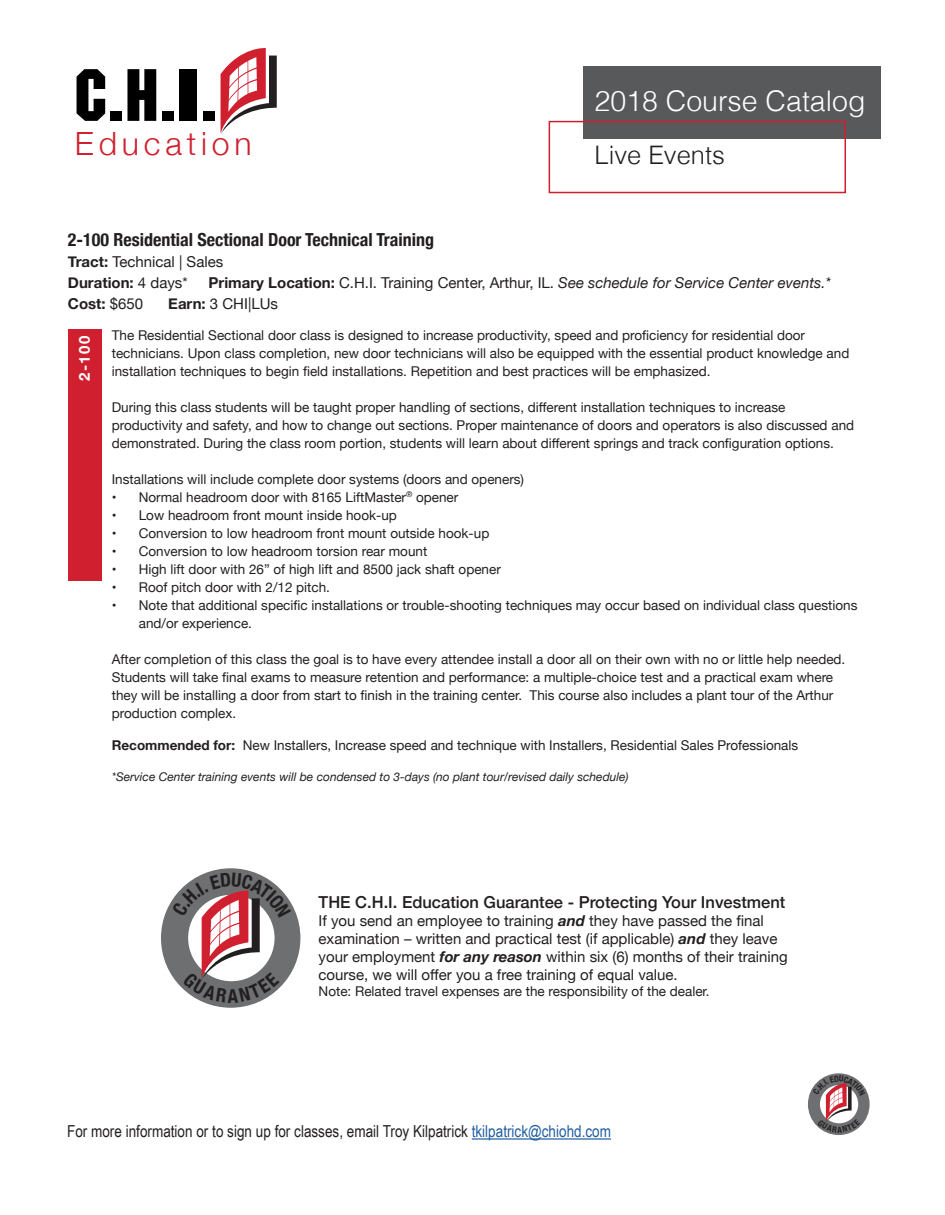
<style>
.page{position:relative;width:945px;height:1215px;background:#fff}
.page>*{position:absolute;margin:0;border:0;box-sizing:border-box;transform-origin:0 0}
.t1{font:300 31.95px "Helvetica Neue";letter-spacing:.15em;color:#d0202f}
.t2{font:300 28.5px "Helvetica";color:#fff}
.t3{font:300 25.5px "Helvetica";color:#231f20}
.t4{font:700 condensed 18px "Helvetica Neue";color:#231f20}
.t5{font:16.5px "Arial Narrow";color:#231f20}
.t6{font:500 16.5px "Helvetica Neue";color:#231f20}
.t7{font:15px/18px "Helvetica Neue";color:#231f20}
.t8{font:italic 15px "Helvetica Neue";color:#231f20}
.t9{font:700 15px "Helvetica Neue";color:#231f20}
.t10{font:700 15px "Helvetica Neue";color:#fff}
.t11{font:13.5px/18px "Helvetica Neue";color:#231f20}
.t12{font:italic 12px "Helvetica Neue";color:#231f20}
.s1{font-weight:700}
.s2{font-weight:700;font-style:normal}
.s3{font-style:normal}
.s4{font-weight:400}
.s5{font-weight:700;font-style:italic}
.s6{color:#215e9f}
</style>
<div class="page">
<svg style="left:77px;top:69px;width:28px;height:52px"></svg>
<div style="left:110px;top:111px;width:12px;height:10px;background:#000"></div>
<svg style="left:127px;top:69px;width:29px;height:52px;background:#282828"></svg>
<div style="left:162px;top:111px;width:12px;height:10px;background:#000"></div>
<div style="left:180px;top:69px;width:17px;height:52px;background:#000"></div>
<div style="left:203px;top:111px;width:12px;height:10px;background:#000"></div>
<svg style="left:221px;top:48px;width:56px;height:86px"></svg>
<div style="left:68px;top:330px;width:33px;height:251px;background:#d0202f"></div>
<div style="left:583px;top:67px;width:297px;height:72px;background:#58595b"></div>
<div style="left:549px;top:121px;width:297px;height:72px;border:2px solid #d0202f"></div>
<hr style="left:472px;top:1138px;width:139px;height:2px;background:#215e9f">
<div style="left:161px;top:868px;width:139px;height:140px;background:#6d6f71;border-radius:50%"></div>
<div style="left:808px;top:1073px;width:62px;height:62px;background:#6d6f71;border-radius:50%"></div>
<svg style="left:172px;top:873px;width:119px;height:130px"></svg>
<svg style="left:813px;top:1075px;width:52px;height:58px"></svg>
<h1 class="t1" style="left:75px;top:118px;width:178px">Education</h1>
<h2 class="t2" style="left:595px;top:76px;width:272px">2018 Course Catalog</h2>
<h3 class="t3" style="left:595px;top:133px;width:132px">Live Events</h3>
<h3 class="t4" style="left:68px;top:224px;width:368px">2-100 Residential Sectional Door Technical Training</h3>
<p class="t7" style="left:68px;top:252px;width:157px;line-height:21px"><span class="s1">Tract:</span> Technical | Sales<br><span class="s1">Duration:</span> 4 days*</p>
<p class="t8" style="left:209px;top:271px;width:624px"><span class="s2">Primary Location:</span> <span class="s3">C.H.I. Training Center, Arthur, IL.</span> See schedule for Service Center events.*</p>
<p class="t9" style="left:68px;top:291px;width:77px">Cost: <span class="s4">$650</span></p>
<p class="t7" style="left:168px;top:295px;width:111px"><span class="s1">Earn:</span> 3 CHI|LUs</p>
<p class="t10" style="left:73px;top:381px;width:47px;rotate:-90deg">2-100</p>
<p class="t11" style="left:112px;top:327px;width:739px">The Residential Sectional door class is designed to increase productivity, speed and proficiency for residential door technicians. Upon class completion, new door technicians will also be equipped with the essential product knowledge and installation techniques to begin field installations. Repetition and best practices will be emphasized.</p>
<p class="t11" style="left:112px;top:399px;width:744px">During this class students will be taught proper handling of sections, different installation techniques to increase productivity and safety, and how to change out sections. Proper maintenance of doors and operators is also discussed and demonstrated. During the class room portion, students will learn about different springs and track configuration options.</p>
<p class="t11" style="left:112px;top:471px;width:414px">Installations will include complete door systems (doors and openers)</p>
<p class="t11" style="left:112px;top:489px;width:348px">• Normal headroom door with 8165 LiftMaster<sup>®</sup> opener</p>
<p class="t11" style="left:112px;top:507px;width:287px">• Low headroom front mount inside hook-up</p>
<p class="t11" style="left:112px;top:525px;width:379px">• Conversion to low headroom front mount outside hook-up</p>
<p class="t11" style="left:112px;top:543px;width:317px">• Conversion to low headroom torsion rear mount</p>
<p class="t11" style="left:112px;top:561px;width:391px">• High lift door with 26” of high lift and 8500 jack shaft opener</p>
<p class="t11" style="left:112px;top:579px;width:220px">• Roof pitch door with 2/12 pitch.</p>
<p class="t11" style="left:139px;top:597px;width:720px;text-indent:-27px">• Note that additional specific installations or trouble-shooting techniques may occur based on individual class questions and/or experience.</p>
<p class="t11" style="left:112px;top:651px;width:735px">After completion of this class the goal is to have every attendee install a door all on their own with no or little help needed.<br>Students will take final exams to measure retention and performance: a multiple-choice test and a practical exam where they will be installing a door from start to finish in the training center. This course also includes a plant tour of the Arthur production complex.</p>
<p class="t11" style="left:112px;top:737px;width:688px"><span class="s1">Recommended for:</span> New Installers, Increase speed and technique with Installers, Residential Sales Professionals</p>
<p class="t12" style="left:112px;top:768px;width:518px">*Service Center training events will be condensed to 3-days (no plant tour/revised daily schedule)</p>
<p class="t6" style="left:319px;top:889px;width:468px">THE C.H.I. Education Guarantee - Protecting Your Investment</p>
<p class="t7" style="left:319px;top:912px;width:471px">If you send an employee to training <span class="s5">and</span> they have passed the final examination – written and practical test (if applicable) <span class="s5">and</span> they leave your employment <span class="s5">for any reason</span> within six (6) months of their training course, we will offer you a free training of equal value.</p>
<p class="t11" style="left:319px;top:983px;width:393px">Note: Related travel expenses are the responsibility of the dealer.</p>
<p class="t5" style="left:67px;top:1119px;width:545px">For more information or to sign up for classes, email Troy Kilpatrick <span class="s6">tkilpatrick@chiohd.com</span></p>
</div>
